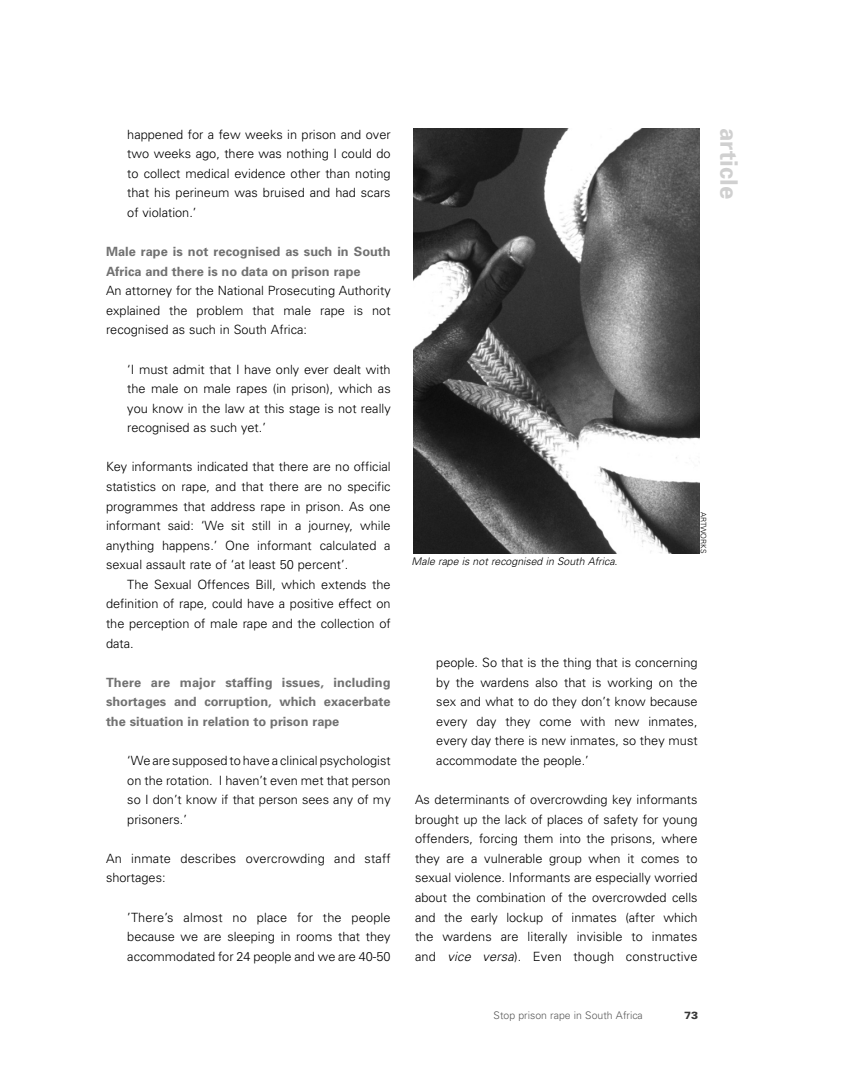
<style>
.page{position:relative;width:847px;height:1085px;background:#fff}
.page>*{position:absolute;margin:0;border:0;box-sizing:border-box;transform-origin:0 0}
.t1{font:700 24px "Univers";color:#d0d0d0}
.t2{font:300 12.75px/19.5px "Univers";color:#000;text-align:justify}
.t3{font:700 12.75px/19.5px "Univers";color:#717171}
.t4{font:italic 300 10.5px "Univers";color:#000}
.t5{font:300 10.5px "Univers";color:#5a5a5a}
.t6{font:900 10.5px "Univers";color:#373737}
.t7{font:300 7.5px "Univers";color:#000}
.s1{font-style:italic}
</style>
<div class="page">
<img style="left:413px;top:128px;width:286px;height:425px">
<p class="t2" style="left:127px;top:125px;width:265px">happened for a few weeks in prison and over two weeks ago, there was nothing I could do to collect medical evidence other than noting that his perineum was bruised and had scars of violation.’</p>
<p class="t3" style="left:106px;top:243px;width:286px">Male rape is not recognised as such in South<br>Africa and there is no data on prison rape</p>
<p class="t2" style="left:106px;top:282px;width:286px">An attorney for the National Prosecuting Authority explained the problem that male rape is not recognised as such in South Africa:</p>
<p class="t2" style="left:127px;top:360px;width:265px">‘I must admit that I have only ever dealt with the male on male rapes (in prison), which as you know in the law at this stage is not really recognised as such yet.’</p>
<p class="t2" style="left:106px;top:458px;width:286px">Key informants indicated that there are no official statistics on rape, and that there are no specific programmes that address rape in prison. As one informant said: ‘We sit still in a journey, while anything happens.’ One informant calculated a sexual assault rate of ‘at least 50 percent’.</p>
<p class="t2" style="left:106px;top:575px;width:286px;text-indent:21px">The Sexual Offences Bill, which extends the definition of rape, could have a positive effect on the perception of male rape and the collection of data.</p>
<p class="t3" style="left:106px;top:673px;width:286px;text-align:justify">There are major staffing issues, including shortages and corruption, which exacerbate the situation in relation to prison rape</p>
<p class="t2" style="left:127px;top:751px;width:265px">‘We are supposed to have a clinical psychologist on the rotation. I haven’t even met that person so I don’t know if that person sees any of my prisoners.’</p>
<p class="t2" style="left:106px;top:849px;width:286px">An inmate describes overcrowding and staff shortages:</p>
<p class="t2" style="left:127px;top:908px;width:265px">’There’s almost no place for the people because we are sleeping in rooms that they accommodated for 24 people and we are 40-50</p>
<h1 class="t1" style="left:737px;top:128px;width:72px;rotate:90deg">article</h1>
<p class="t4" style="left:411px;top:557px;width:207px">Male rape is not recognised in South Africa.</p>
<p class="t7" style="left:705px;top:511px;width:43px;rotate:90deg">ARTWORKS</p>
<p class="t2" style="left:436px;top:654px;width:263px">people. So that is the thing that is concerning by the wardens also that is working on the sex and what to do they don’t know because every day they come with new inmates, every day there is new inmates, so they must accommodate the people.’</p>
<p class="t2" style="left:415px;top:791px;width:284px">As determinants of overcrowding key informants brought up the lack of places of safety for young offenders, forcing them into the prisons, where they are a vulnerable group when it comes to sexual violence. Informants are especially worried about the combination of the overcrowded cells and the early lockup of inmates (after which the wardens are literally invisible to inmates and <span class="s1">vice versa</span>). Even though constructive</p>
<p class="t5" style="left:493px;top:1011px;width:151px">Stop prison rape in South Africa</p>
<p class="t6" style="left:683px;top:1011px;width:16px">73</p>
</div>
